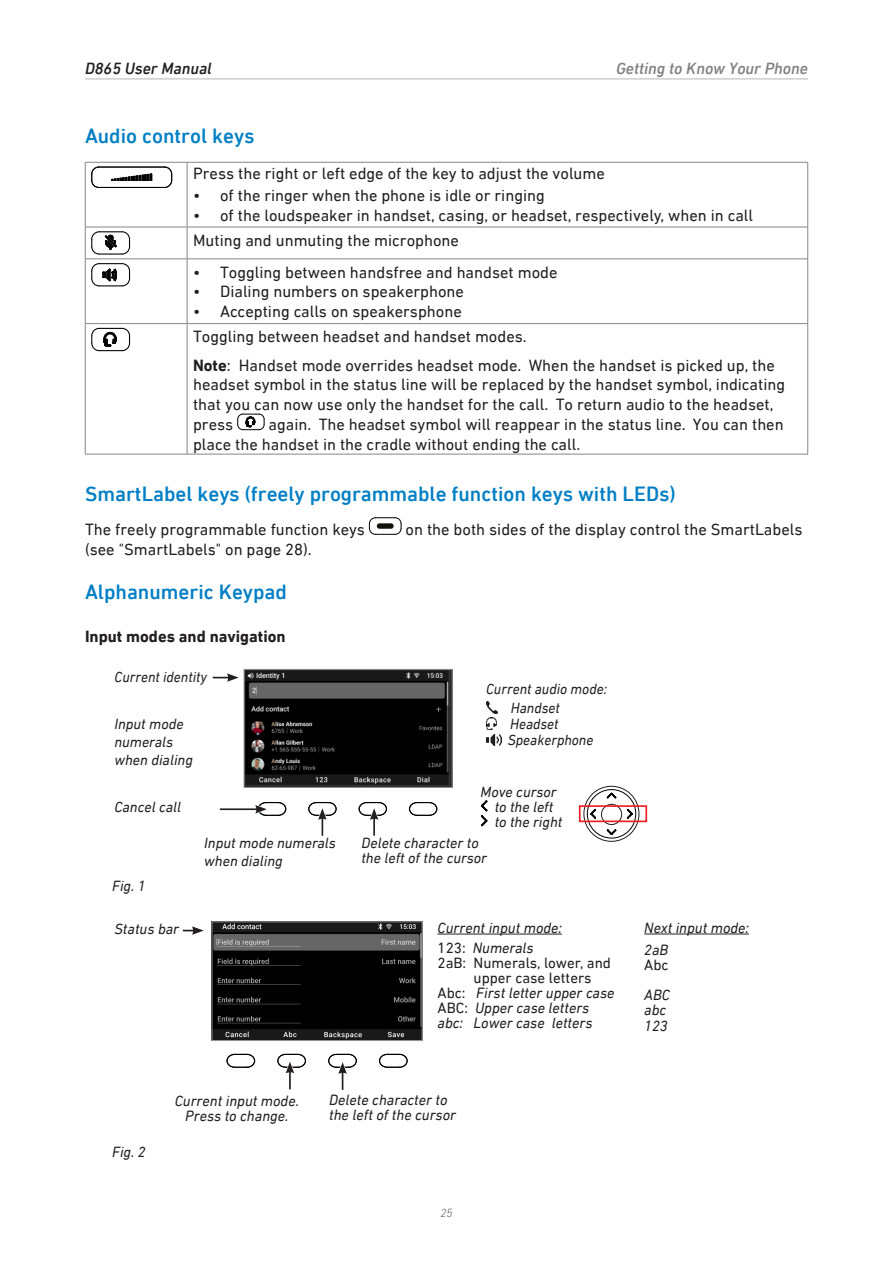
<style>
.page{position:relative;width:893px;height:1263px;background:#fff}
.page>*{position:absolute;margin:0;border:0;box-sizing:border-box;transform-origin:0 0}
.Ü3{font:500 21px "DIN Next LT Pro";color:#007fc5}
.t1{font:16.5px/19.8px "DIN Next LT Pro";color:#231f20}
.Ü4{font:700 16.5px "DIN Next LT Pro";color:#231f20}
.t2{font:italic 500 16.5px "DIN Next LT Pro";color:#808285}
.t3{font:italic 500 16.5px "DIN Next LT Pro";color:#231f20}
.t4{font:italic 15.15px/15.1px "DIN Next LT Pro";color:#231f20}
.t5{font:15.15px/30.2px "DIN Next LT Pro";color:#231f20}
.Bildunterschrift{font:italic 15px/15px "DIN Next LT Pro";color:#231f20}
.Bildunterschrift-2{font:italic 15px/19.6px "DIN Next LT Pro";color:#231f20;scale:.96 1}
.t6{font:italic 300 12px "DIN Next LT Pro";color:#57585a}
.s1{font-weight:700}
.s2{font-style:normal}
.s3{font-style:italic}
</style>
<div class="page">
<hr style="left:85px;top:78px;width:723px;height:1px;background:#bcbdc0">
<hr style="left:85px;top:162px;width:102px;height:1px;background:#848689">
<hr style="left:85px;top:162px;width:1px;height:65px;background:#848689">
<hr style="left:187px;top:162px;width:621px;height:1px;background:#848689">
<hr style="left:187px;top:162px;width:1px;height:65px;background:#848689">
<hr style="left:807px;top:162px;width:1px;height:65px;background:#848689">
<hr style="left:85px;top:227px;width:102px;height:1px;background:#848689">
<hr style="left:85px;top:227px;width:1px;height:32px;background:#848689">
<hr style="left:187px;top:227px;width:621px;height:1px;background:#848689">
<hr style="left:187px;top:227px;width:1px;height:32px;background:#848689">
<hr style="left:807px;top:227px;width:1px;height:32px;background:#848689">
<hr style="left:85px;top:259px;width:102px;height:1px;background:#848689">
<hr style="left:85px;top:259px;width:1px;height:64px;background:#848689">
<hr style="left:187px;top:259px;width:621px;height:1px;background:#848689">
<hr style="left:187px;top:259px;width:1px;height:64px;background:#848689">
<hr style="left:807px;top:259px;width:1px;height:64px;background:#848689">
<hr style="left:85px;top:323px;width:102px;height:1px;background:#848689">
<hr style="left:85px;top:324px;width:1px;height:130px;background:#848689">
<hr style="left:187px;top:323px;width:621px;height:1px;background:#848689">
<hr style="left:187px;top:324px;width:1px;height:130px;background:#848689">
<hr style="left:807px;top:324px;width:1px;height:130px;background:#848689">
<hr style="left:85px;top:454px;width:102px;height:1px;background:#848689">
<hr style="left:187px;top:454px;width:621px;height:1px;background:#848689">
<hr style="left:99px;top:187px;width:66px;height:1px;background:#050504">
<svg style="left:111px;top:174px;width:41px;height:7px"></svg>
<hr style="left:99px;top:167px;width:66px;height:1px;background:#050504">
<svg style="left:91px;top:167px;width:9px;height:21px"></svg>
<svg style="left:164px;top:167px;width:8px;height:21px"></svg>
<svg style="left:91px;top:231px;width:39px;height:24px"></svg>
<svg style="left:91px;top:263px;width:39px;height:23px"></svg>
<svg style="left:91px;top:328px;width:39px;height:23px"></svg>
<svg style="left:237px;top:414px;width:28px;height:16px"></svg>
<svg style="left:369px;top:517px;width:33px;height:18px"></svg>
<svg style="left:213px;top:673px;width:26px;height:9px"></svg>
<svg style="left:409px;top:802px;width:28px;height:14px"></svg>
<svg style="left:308px;top:802px;width:29px;height:34px"></svg>
<svg style="left:359px;top:802px;width:28px;height:34px"></svg>
<img style="left:246px;top:671px;width:204px;height:115px">
<div style="left:244px;top:669px;width:208px;height:119px;border:1px solid #939598"></div>
<svg style="left:481px;top:800px;width:7px;height:26px"></svg>
<svg style="left:583px;top:785px;width:57px;height:57px"></svg>
<div style="left:587px;top:789px;width:49px;height:49px;border:1px solid #000001;border-radius:50%"></div>
<svg style="left:607px;top:829px;width:10px;height:6px"></svg>
<svg style="left:607px;top:793px;width:10px;height:6px"></svg>
<svg style="left:590px;top:809px;width:6px;height:10px"></svg>
<svg style="left:627px;top:809px;width:6px;height:10px"></svg>
<div style="left:601px;top:804px;width:21px;height:21px;border:1px solid #231f20;border-radius:50%"></div>
<div style="left:583px;top:786px;width:56px;height:56px;border:1px solid #231f20;border-radius:50%"></div>
<div style="left:579px;top:805px;width:68px;height:17px;border:2px solid #ee1d23"></div>
<svg style="left:486px;top:701px;width:11px;height:28px"></svg>
<img style="left:486px;top:734px;width:15px;height:11px">
<hr style="left:220px;top:808px;width:38px;height:2px;background:#231f20">
<svg style="left:243px;top:802px;width:43px;height:14px"></svg>
<hr style="left:437px;top:934px;width:125px;height:1px;background:#231f20">
<hr style="left:644px;top:934px;width:105px;height:1px;background:#231f20">
<svg style="left:183px;top:926px;width:21px;height:9px"></svg>
<svg style="left:226px;top:1054px;width:29px;height:14px"></svg>
<svg style="left:379px;top:1054px;width:29px;height:14px"></svg>
<svg style="left:277px;top:1054px;width:29px;height:35px"></svg>
<img style="left:214px;top:923px;width:206px;height:116px">
<div style="left:212px;top:921px;width:210px;height:120px;border:1px solid #939598"></div>
<svg style="left:328px;top:1054px;width:29px;height:36px"></svg>
<p class="t3" style="left:85px;top:59px;width:128px">D865 User Manual</p>
<p class="t2" style="left:616px;top:59px;width:193px">Getting to Know Your Phone</p>
<p class="Ü3" style="left:85px;top:124px;width:171px">Audio control keys</p>
<p class="t1" style="left:193px;top:163px;width:413px">Press the right or left edge of the key to adjust the volume</p>
<p class="t1" style="left:193px;top:185px;width:353px">• of the ringer when the phone is idle or ringing</p>
<p class="t1" style="left:193px;top:205px;width:561px">• of the loudspeaker in handset, casing, or headset, respectively, when in call</p>
<p class="t1" style="left:193px;top:230px;width:267px">Muting and unmuting the microphone</p>
<p class="t1" style="left:193px;top:262px;width:366px">• Toggling between handsfree and handset mode</p>
<p class="t1" style="left:193px;top:282px;width:272px">• Dialing numbers on speakerphone</p>
<p class="t1" style="left:193px;top:301px;width:270px">• Accepting calls on speakersphone</p>
<p class="t1" style="left:193px;top:327px;width:335px">Toggling between headset and handset modes.</p>
<p class="t1" style="left:193px;top:355px;width:593px"><span class="s1">Note</span>: Handset mode overrides headset mode. When the handset is picked up, the headset symbol in the status line will be replaced by the handset symbol, indicating that you can now use only the handset for the call. To return audio to the headset, press</p>
<p class="t1" style="left:193px;top:414px;width:592px;text-indent:75px">again. The headset symbol will reappear in the status line. You can then place the handset in the cradle without ending the call.</p>
<p class="Ü3" style="left:85px;top:482px;width:592px">SmartLabel keys (freely programmable function keys with LEDs)</p>
<p class="t1" style="left:85px;top:519px;width:281px">The freely programmable function keys</p>
<p class="t1" style="left:406px;top:519px;width:398px">on the both sides of the display control the SmartLabels</p>
<p class="t1" style="left:85px;top:539px;width:228px">(see "SmartLabels" on page 28).</p>
<p class="Ü3" style="left:85px;top:580px;width:203px">Alphanumeric Keypad</p>
<p class="Ü4" style="left:85px;top:627px;width:202px">Input modes and navigation</p>
<p class="Bildunterschrift-2" style="left:115px;top:667px;width:98px">Current identity</p>
<p class="Bildunterschrift" style="left:114px;top:714px;width:80px;line-height:18px">Input mode numerals when dialing</p>
<p class="Bildunterschrift" style="left:114px;top:799px;width:68px">Cancel call</p>
<p class="Bildunterschrift-2" style="left:511px;top:678px;width:102px;text-indent:-25px">Current audio mode:<br>Handset</p>
<p class="Bildunterschrift-2" style="left:508px;top:716px;width:91px;line-height:15.9px">Headset<br>Speakerphone</p>
<p class="Bildunterschrift" style="left:495px;top:784px;width:69px;text-indent:-14px">Move cursor to the left to the right</p>
<p class="Bildunterschrift" style="left:112px;top:878px;width:35px">Fig. 1</p>
<p class="t4" style="left:114px;top:921px;width:66px">Status bar</p>
<p class="Bildunterschrift" style="left:204px;top:834px;width:133px;line-height:17.9px">Input mode numerals when dialing</p>
<p class="Bildunterschrift" style="left:361px;top:835px;width:127px">Delete character to the left of the cursor</p>
<p class="t4" style="left:437px;top:918px;width:126px;line-height:19.8px">Current input mode:<br><span class="s2">123:</span> Numerals</p>
<p class="t5" style="left:437px;top:947px;width:175px">2aB: Numerals, lower, and</p>
<p class="t5" style="left:474px;top:962px;width:120px">upper case letters</p>
<p class="t4" style="left:437px;top:985px;width:179px"><span class="s2">Abc:</span> First letter upper case</p>
<p class="t4" style="left:437px;top:1000px;width:153px"><span class="s2">ABC:</span> Upper case letters</p>
<p class="t4" style="left:437px;top:1015px;width:156px">abc: Lower case letters</p>
<p class="Bildunterschrift" style="left:112px;top:1144px;width:35px">Fig. 2</p>
<p class="t4" style="left:175px;top:1093px;width:126px;text-align:center">Current input mode.<br>Press to change.</p>
<p class="t4" style="left:329px;top:1092px;width:128px">Delete character to the left of the cursor</p>
<p class="t6" style="left:440px;top:1205px;width:14px">25</p>
<p class="t4" style="left:644px;top:916px;width:106px;line-height:22.2px">Next input mode:<br>2aB</p>
<p class="t5" style="left:644px;top:950px;width:27px">Abc<br><span class="s3">ABC</span></p>
<p class="t4" style="left:644px;top:1002px;width:25px">abc<br>123</p>
</div>
